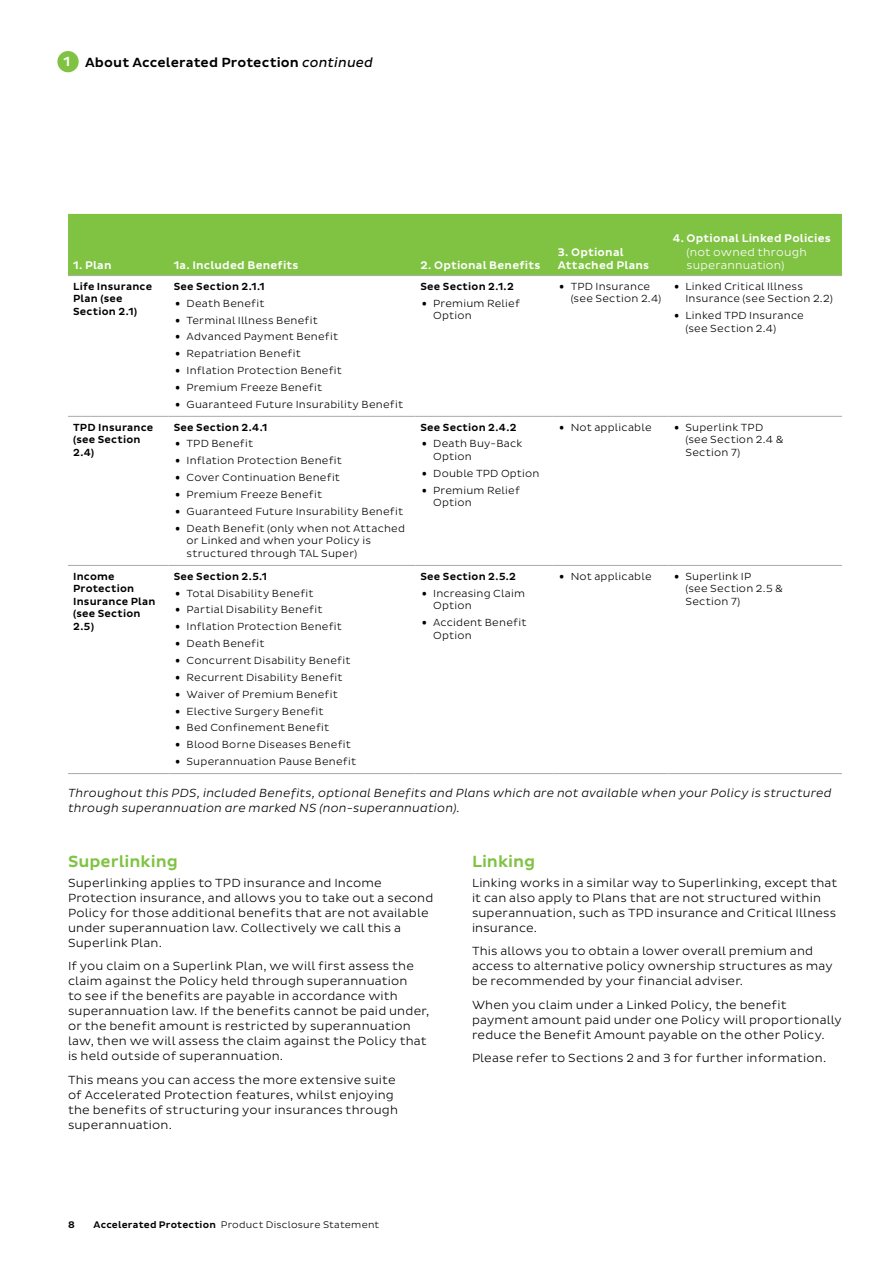
<style>
.page{position:relative;width:893px;height:1263px;background:#fff}
.page>*{position:absolute;margin:0;border:0;box-sizing:border-box;transform-origin:0 0}
.t1{font:500 16.5px "Pluto Sans";color:#80c343}
.t2{font:500 13.5px "Pluto Sans";letter-spacing:.01em;color:#000}
.t3{font:300 12px/15px "Pluto Sans";letter-spacing:.015em;color:#000}
.t4{font:italic 300 12px/15px "Pluto Sans";letter-spacing:.015em;color:#000}
.t5{font:500 11.25px/13.5px "Pluto Sans";letter-spacing:.02em;color:#fff}
.t6{font:300 11.25px/13.5px "Pluto Sans";letter-spacing:.02em;color:#fff}
.t7{font:300 10.5px/12.6px "Pluto Sans";letter-spacing:.02em;color:#000}
.t8{font:500 10.5px/12.6px "Pluto Sans";letter-spacing:.02em;color:#000}
.t9{font:300 9.75px "Pluto Sans";letter-spacing:.02em;color:#000}
.t10{font:500 9.75px "Pluto Sans";color:#000}
.s1{color:#fff}
.s2{font-weight:400;font-style:italic}
.s3{font-size:21px}
.s4{font-weight:500}
</style>
<div class="page">
<div style="left:68px;top:214px;width:774px;height:61px;background:#80c343"></div>
<hr style="left:68px;top:275px;width:101px;height:1px;background:#a7a9ac">
<hr style="left:169px;top:275px;width:246px;height:1px;background:#a7a9ac">
<hr style="left:415px;top:275px;width:138px;height:1px;background:#a7a9ac">
<hr style="left:553px;top:275px;width:115px;height:1px;background:#a7a9ac">
<hr style="left:668px;top:275px;width:174px;height:1px;background:#a7a9ac">
<hr style="left:68px;top:773px;width:101px;height:1px;background:#a7a9ac">
<hr style="left:169px;top:773px;width:246px;height:1px;background:#a7a9ac">
<hr style="left:415px;top:773px;width:138px;height:1px;background:#a7a9ac">
<hr style="left:553px;top:773px;width:115px;height:1px;background:#a7a9ac">
<hr style="left:668px;top:773px;width:174px;height:1px;background:#a7a9ac">
<hr style="left:68px;top:416px;width:101px;height:1px;background:#a7a9ac">
<hr style="left:169px;top:416px;width:246px;height:1px;background:#a7a9ac">
<hr style="left:415px;top:416px;width:138px;height:1px;background:#a7a9ac">
<hr style="left:553px;top:416px;width:115px;height:1px;background:#a7a9ac">
<hr style="left:668px;top:416px;width:174px;height:1px;background:#a7a9ac">
<hr style="left:68px;top:565px;width:101px;height:1px;background:#a7a9ac">
<hr style="left:169px;top:565px;width:246px;height:1px;background:#a7a9ac">
<hr style="left:415px;top:565px;width:138px;height:1px;background:#a7a9ac">
<hr style="left:553px;top:565px;width:115px;height:1px;background:#a7a9ac">
<hr style="left:668px;top:565px;width:174px;height:1px;background:#a7a9ac">
<div style="left:57px;top:51px;width:22px;height:21px;background:#80c343;border-radius:50%"></div>
<p class="t2" style="left:64px;top:54px;width:311px"><span class="s1">1</span> About Accelerated Protection <span class="s2">continued</span></p>
<p class="t5" style="left:73px;top:259px;width:40px">1. Plan</p>
<p class="t5" style="left:174px;top:259px;width:126px">1a. Included Benefits</p>
<p class="t5" style="left:420px;top:259px;width:122px">2. Optional Benefits</p>
<p class="t8" style="left:73px;top:280px;width:80px">Life Insurance<br>Plan (see<br>Section 2.1)</p>
<p class="t8" style="left:174px;top:280px;width:92px">See Section 2.1.1</p>
<p class="t7" style="left:174px;top:297px;width:92px"><span class="s3">•</span> Death Benefit</p>
<p class="t7" style="left:174px;top:314px;width:146px"><span class="s3">•</span> Terminal Illness Benefit</p>
<p class="t7" style="left:174px;top:331px;width:166px"><span class="s3">•</span> Advanced Payment Benefit</p>
<p class="t7" style="left:174px;top:347px;width:129px"><span class="s3">•</span> Repatriation Benefit</p>
<p class="t7" style="left:174px;top:364px;width:170px"><span class="s3">•</span> Inflation Protection Benefit</p>
<p class="t7" style="left:174px;top:381px;width:150px"><span class="s3">•</span> Premium Freeze Benefit</p>
<p class="t7" style="left:174px;top:398px;width:231px"><span class="s3">•</span> Guaranteed Future Insurability Benefit</p>
<p class="t8" style="left:73px;top:421px;width:82px">TPD Insurance (see Section<br>2.4)</p>
<p class="t8" style="left:174px;top:421px;width:95px">See Section 2.4.1</p>
<p class="t7" style="left:174px;top:438px;width:81px"><span class="s3">•</span> TPD Benefit</p>
<p class="t7" style="left:174px;top:454px;width:170px"><span class="s3">•</span> Inflation Protection Benefit</p>
<p class="t7" style="left:174px;top:471px;width:168px"><span class="s3">•</span> Cover Continuation Benefit</p>
<p class="t7" style="left:174px;top:488px;width:150px"><span class="s3">•</span> Premium Freeze Benefit</p>
<p class="t7" style="left:174px;top:505px;width:231px"><span class="s3">•</span> Guaranteed Future Insurability Benefit</p>
<p class="t7" style="left:187px;top:522px;width:220px;text-indent:-13px"><span class="s3">•</span> Death Benefit (only when not Attached or Linked and when your Policy is structured through TAL Super)</p>
<p class="t8" style="left:73px;top:570px;width:84px">Income<br>Protection<br>Insurance Plan (see Section<br>2.5)</p>
<p class="t8" style="left:174px;top:570px;width:95px">See Section 2.5.1</p>
<p class="t7" style="left:174px;top:587px;width:141px"><span class="s3">•</span> Total Disability Benefit</p>
<p class="t7" style="left:174px;top:604px;width:150px"><span class="s3">•</span> Partial Disability Benefit</p>
<p class="t7" style="left:174px;top:620px;width:170px"><span class="s3">•</span> Inflation Protection Benefit</p>
<p class="t7" style="left:174px;top:637px;width:92px"><span class="s3">•</span> Death Benefit</p>
<p class="t7" style="left:174px;top:654px;width:178px"><span class="s3">•</span> Concurrent Disability Benefit</p>
<p class="t7" style="left:174px;top:671px;width:170px"><span class="s3">•</span> Recurrent Disability Benefit</p>
<p class="t7" style="left:174px;top:688px;width:166px"><span class="s3">•</span> Waiver of Premium Benefit</p>
<p class="t7" style="left:174px;top:705px;width:151px"><span class="s3">•</span> Elective Surgery Benefit</p>
<p class="t7" style="left:174px;top:722px;width:157px"><span class="s3">•</span> Bed Confinement Benefit</p>
<p class="t7" style="left:174px;top:738px;width:179px"><span class="s3">•</span> Blood Borne Diseases Benefit</p>
<p class="t7" style="left:174px;top:755px;width:184px"><span class="s3">•</span> Superannuation Pause Benefit</p>
<p class="t8" style="left:420px;top:280px;width:95px">See Section 2.1.2</p>
<p class="t7" style="left:433px;top:297px;width:88px;text-indent:-13px"><span class="s3">•</span> Premium Relief<br>Option</p>
<p class="t8" style="left:420px;top:421px;width:98px">See Section 2.4.2</p>
<p class="t7" style="left:433px;top:438px;width:91px;text-indent:-13px"><span class="s3">•</span> Death Buy-Back<br>Option</p>
<p class="t7" style="left:420px;top:467px;width:121px"><span class="s3">•</span> Double TPD Option</p>
<p class="t7" style="left:433px;top:484px;width:88px;text-indent:-13px"><span class="s3">•</span> Premium Relief<br>Option</p>
<p class="t8" style="left:420px;top:570px;width:97px">See Section 2.5.2</p>
<p class="t7" style="left:433px;top:587px;width:93px;text-indent:-13px"><span class="s3">•</span> Increasing Claim<br>Option</p>
<p class="t7" style="left:433px;top:616px;width:95px;text-indent:-13px"><span class="s3">•</span> Accident Benefit<br>Option</p>
<p class="t5" style="left:558px;top:245px;width:93px">3. Optional<br>Attached Plans</p>
<p class="t5" style="left:673px;top:232px;width:160px">4. Optional Linked Policies</p>
<p class="t6" style="left:687px;top:245px;width:122px">(not owned through superannuation)</p>
<p class="t7" style="left:571px;top:280px;width:92px;text-indent:-13px"><span class="s3">•</span> TPD Insurance (see Section 2.4)</p>
<p class="t7" style="left:685px;top:280px;width:149px;text-indent:-13px"><span class="s3">•</span> Linked Critical Illness<br>Insurance (see Section 2.2)</p>
<p class="t7" style="left:685px;top:310px;width:120px;text-indent:-13px"><span class="s3">•</span> Linked TPD Insurance (see Section 2.4)</p>
<p class="t7" style="left:685px;top:421px;width:99px;text-indent:-128px"><span class="s3">•</span> Not applicable <span class="s3">•</span> Superlink TPD (see Section 2.4 &amp;<br>Section 7)</p>
<p class="t7" style="left:685px;top:570px;width:99px;text-indent:-128px"><span class="s3">•</span> Not applicable <span class="s3">•</span> Superlink IP<br>(see Section 2.5 &amp;<br>Section 7)</p>
<p class="t4" style="left:68px;top:786px;width:765px">Throughout this PDS, included Benefits, optional Benefits and Plans which are not available when your Policy is structured through superannuation are marked NS (non-superannuation).</p>
<h1 class="t1" style="left:68px;top:852px;width:111px">Superlinking</h1>
<p class="t3" style="left:68px;top:875px;width:367px">Superlinking applies to TPD insurance and Income Protection insurance, and allows you to take out a second Policy for those additional benefits that are not available under superannuation law. Collectively we call this a Superlink Plan.</p>
<p class="t3" style="left:68px;top:958px;width:363px">If you claim on a Superlink Plan, we will first assess the claim against the Policy held through superannuation<br>to see if the benefits are payable in accordance with superannuation law. If the benefits cannot be paid under, or the benefit amount is restricted by superannuation law, then we will assess the claim against the Policy that is held outside of superannuation.</p>
<p class="t3" style="left:68px;top:1072px;width:331px">This means you can access the more extensive suite of Accelerated Protection features, whilst enjoying the benefits of structuring your insurances through superannuation.</p>
<p class="t10" style="left:68px;top:1219px;width:8px">8</p>
<p class="t9" style="left:94px;top:1219px;width:287px"><span class="s4">Accelerated Protection</span> Product Disclosure Statement</p>
<h1 class="t1" style="left:472px;top:852px;width:65px">Linking</h1>
<p class="t3" style="left:472px;top:875px;width:367px">Linking works in a similar way to Superlinking, except that it can also apply to Plans that are not structured within superannuation, such as TPD insurance and Critical Illness insurance.</p>
<p class="t3" style="left:472px;top:943px;width:362px">This allows you to obtain a lower overall premium and access to alternative policy ownership structures as may be recommended by your financial adviser.</p>
<p class="t3" style="left:472px;top:997px;width:371px">When you claim under a Linked Policy, the benefit payment amount paid under one Policy will proportionally reduce the Benefit Amount payable on the other Policy.</p>
<p class="t3" style="left:472px;top:1051px;width:356px">Please refer to Sections 2 and 3 for further information.</p>
</div>
